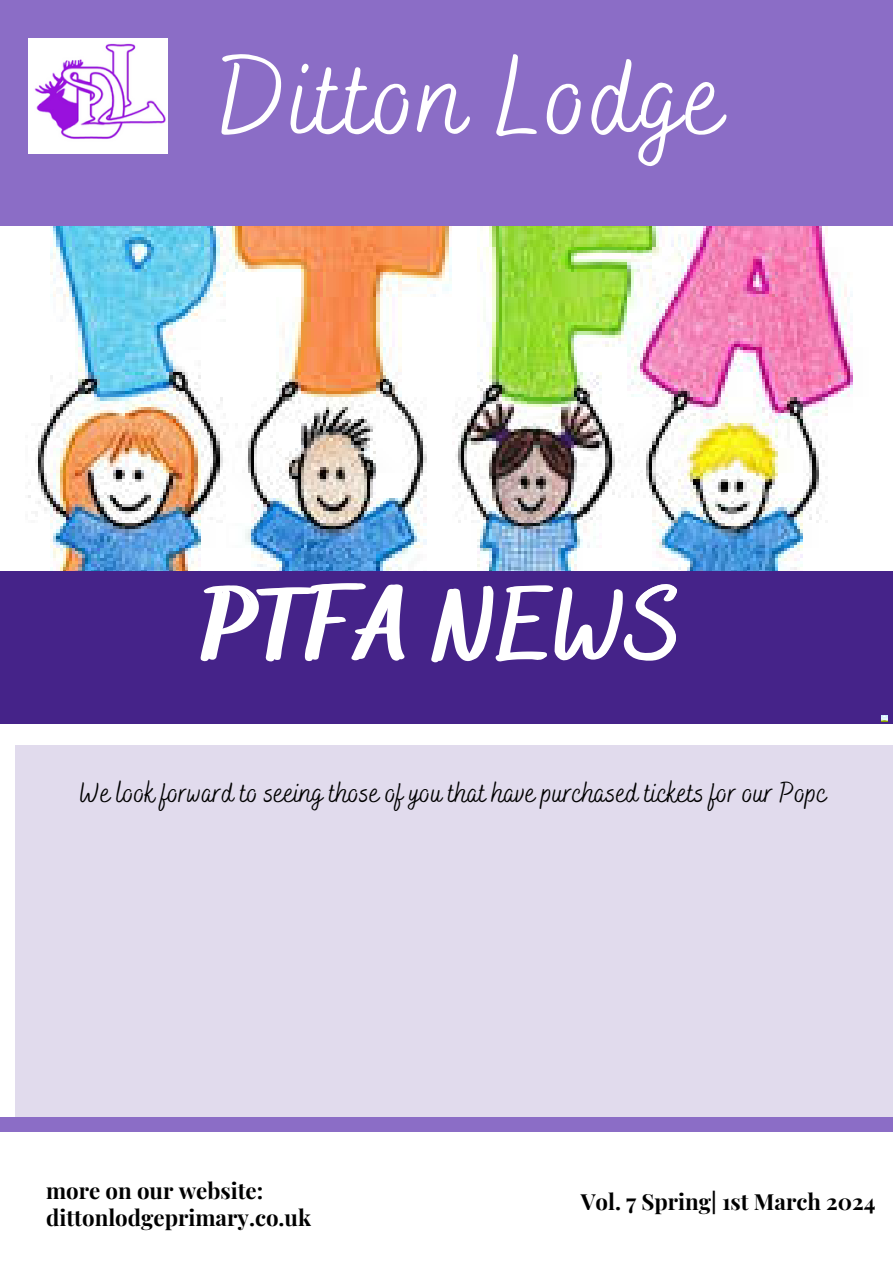
<style>
.page{position:relative;width:893px;height:1264px;background:#fff}
.page>*{position:absolute;margin:0;border:0;box-sizing:border-box;transform-origin:0 0}
.t1{font:111.75px "Bakerie Smooth";letter-spacing:.02em;color:#fff}
.t2{font:700 103.5px "Bakerie Smooth";color:#fff}
.t3{font:29.25px "Bakerie Smooth";color:#000}
.t4{font:700 22.2px/27px "Playfair Display";color:#000}
.s1{font-size:101.85px}
</style>
<div class="page">
<div style="left:0;top:531px;width:892px;height:192px;background:#452389"></div>
<div style="left:15px;top:745px;width:877px;height:371px;background:#e1dbed"></div>
<svg style="left:881px;top:715px;width:6px;height:6px"></svg>
<div style="left:0;top:1116px;width:892px;height:15px;background:#8b6dc6"></div>
<div style="left:0;top:0;width:892px;height:245px;background:#8b6dc6"></div>
<img style="left:0;top:226px;width:892px;height:345px">
<img style="left:29px;top:39px;width:138px;height:114px">
<p class="t1" style="left:219px;top:32px;width:506px">Ditton Lodge</p>
<p class="t2" style="left:208px;top:564px;width:476px"><span class="s1">P</span>TFA NEWS</p>
<p class="t3" style="left:80px;top:775px;width:748px">We look forward to seeing those of you that have purchased tickets for our Popc</p>
<h1 class="t4" style="left:46px;top:1175px;width:266px">more on our website: dittonlodgeprimary.co.uk</h1>
<h1 class="t4" style="left:580px;top:1186px;width:296px">Vol. 7 Spring| 1st March 2024</h1>
</div>
